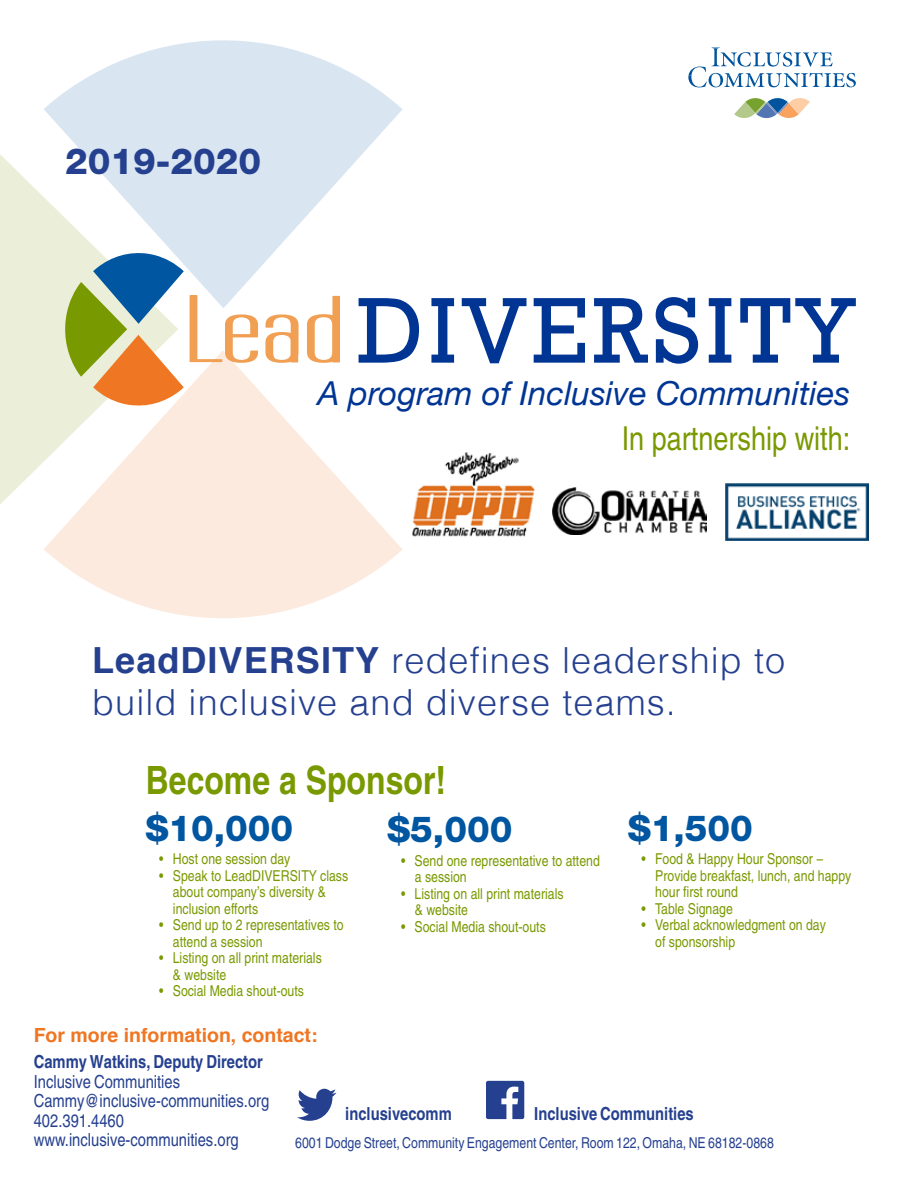
<style>
.page{position:relative;width:918px;height:1188px;background:#fff}
.page>*{position:absolute;margin:0;border:0;box-sizing:border-box;transform-origin:0 0}
.t1{font:700 condensed 39px "Helvetica";color:#799900}
.t2{font:300 36px/42px "Helvetica";letter-spacing:.03em;color:#25408f}
.t3{font:800 36px "Helvetica Neue";color:#0056a0}
.t4{font:800 36px "Helvetica Neue";color:#25408f}
.t5{font:italic 33px "Helvetica Neue";color:#003594}
.t6{font:condensed 33px "Helvetica";color:#799900}
.t7{font:700 19.5px "Helvetica";color:#ef7622}
.t8{font:condensed 18px/19.5px "Helvetica";color:#25408f}
.t9{font:700 condensed 18px "Helvetica";color:#25408f}
.t10{font:condensed 15px/16.5px "Helvetica";color:#799900}
.t11{font:condensed 15px "Helvetica";color:#25408f}
.s1{font-weight:700}
</style>
<div class="page">
<svg style="left:44px;top:40px;width:359px;height:268px;fill:#d9e5f0"></svg>
<svg style="left:44px;top:350px;width:359px;height:268px;fill:#fceade"></svg>
<svg style="left:0;top:150px;width:178px;height:359px"></svg>
<svg style="left:359px;top:298px;width:60px;height:65px"></svg>
<svg style="left:431px;top:298px;width:23px;height:65px"></svg>
<svg style="left:462px;top:298px;width:65px;height:65px"></svg>
<svg style="left:534px;top:298px;width:51px;height:65px"></svg>
<svg style="left:594px;top:298px;width:54px;height:65px"></svg>
<svg style="left:656px;top:297px;width:42px;height:67px"></svg>
<svg style="left:709px;top:298px;width:22px;height:65px"></svg>
<svg style="left:740px;top:298px;width:116px;height:65px"></svg>
<svg style="left:190px;top:295px;width:68px;height:68px"></svg>
<svg style="left:265px;top:314px;width:34px;height:49px"></svg>
<svg style="left:307px;top:296px;width:33px;height:67px"></svg>
<svg style="left:64px;top:251px;width:120px;height:156px;background:#aeaf8c"></svg>
<img style="left:412px;top:452px;width:123px;height:85px">
<svg style="left:486px;top:1081px;width:38px;height:38px"></svg>
<svg style="left:297px;top:1089px;width:39px;height:32px"></svg>
<img style="left:726px;top:484px;width:142px;height:57px">
<img style="left:553px;top:487px;width:153px;height:47px">
<svg style="left:734px;top:98px;width:76px;height:20px"></svg>
<svg style="left:688px;top:48px;width:168px;height:39px"></svg>
<h2 class="t4" style="left:65px;top:140px;width:198px">2019-2020</h2>
<h3 class="t5" style="left:317px;top:369px;width:534px">A program of Inclusive Communities</h3>
<h3 class="t6" style="left:622px;top:419px;width:230px">In partnership with:</h3>
<h2 class="t2" style="left:92px;top:637px;width:695px"><span class="s1">LeadDIVERSITY</span> redefines leadership to build inclusive and diverse teams.</h2>
<h1 class="t1" style="left:146px;top:756px;width:302px">Become a Sponsor!</h1>
<h2 class="t3" style="left:388px;top:808px;width:126px">$5,000</h2>
<h2 class="t3" style="left:628px;top:806px;width:126px">$1,500</h2>
<p class="t10" style="left:655px;top:851px;width:198px;text-indent:-14px">• Food &amp; Happy Hour Sponsor –<br>Provide breakfast, lunch, and happy hour first round</p>
<p class="t10" style="left:642px;top:900px;width:93px">• Table Signage</p>
<p class="t10" style="left:655px;top:917px;width:172px;text-indent:-14px">• Verbal acknowledgment on day of sponsorship</p>
<h2 class="t3" style="left:146px;top:806px;width:149px">$10,000</h2>
<p class="t10" style="left:159px;top:851px;width:133px">• Host one session day</p>
<p class="t10" style="left:173px;top:867px;width:177px;text-indent:-14px">• Speak to LeadDIVERSITY class about company’s diversity &amp; inclusion efforts</p>
<p class="t10" style="left:173px;top:917px;width:172px;text-indent:-14px">• Send up to 2 representatives to attend a session</p>
<p class="t10" style="left:173px;top:950px;width:150px;text-indent:-14px">• Listing on all print materials &amp; website</p>
<p class="t10" style="left:159px;top:983px;width:146px">• Social Media shout-outs</p>
<p class="t10" style="left:415px;top:852px;width:187px;text-indent:-14px">• Send one representative to attend a session</p>
<p class="t10" style="left:415px;top:885px;width:150px;text-indent:-14px">• Listing on all print materials &amp; website</p>
<p class="t10" style="left:401px;top:918px;width:146px">• Social Media shout-outs</p>
<h3 class="t7" style="left:34px;top:1020px;width:285px">For more information, contact:</h3>
<p class="t9" style="left:34px;top:1051px;width:231px">Cammy Watkins, Deputy Director</p>
<p class="t8" style="left:34px;top:1072px;width:237px">Inclusive Communities<br>Cammy@inclusive-communities.org<br>402.391.4460 www.inclusive-communities.org</p>
<p class="t9" style="left:345px;top:1103px;width:108px">inclusivecomm</p>
<p class="t9" style="left:534px;top:1103px;width:161px">Inclusive Communities</p>
<p class="t11" style="left:295px;top:1134px;width:480px">6001 Dodge Street, Community Engagement Center, Room 122, Omaha, NE 68182-0868</p>
</div>
